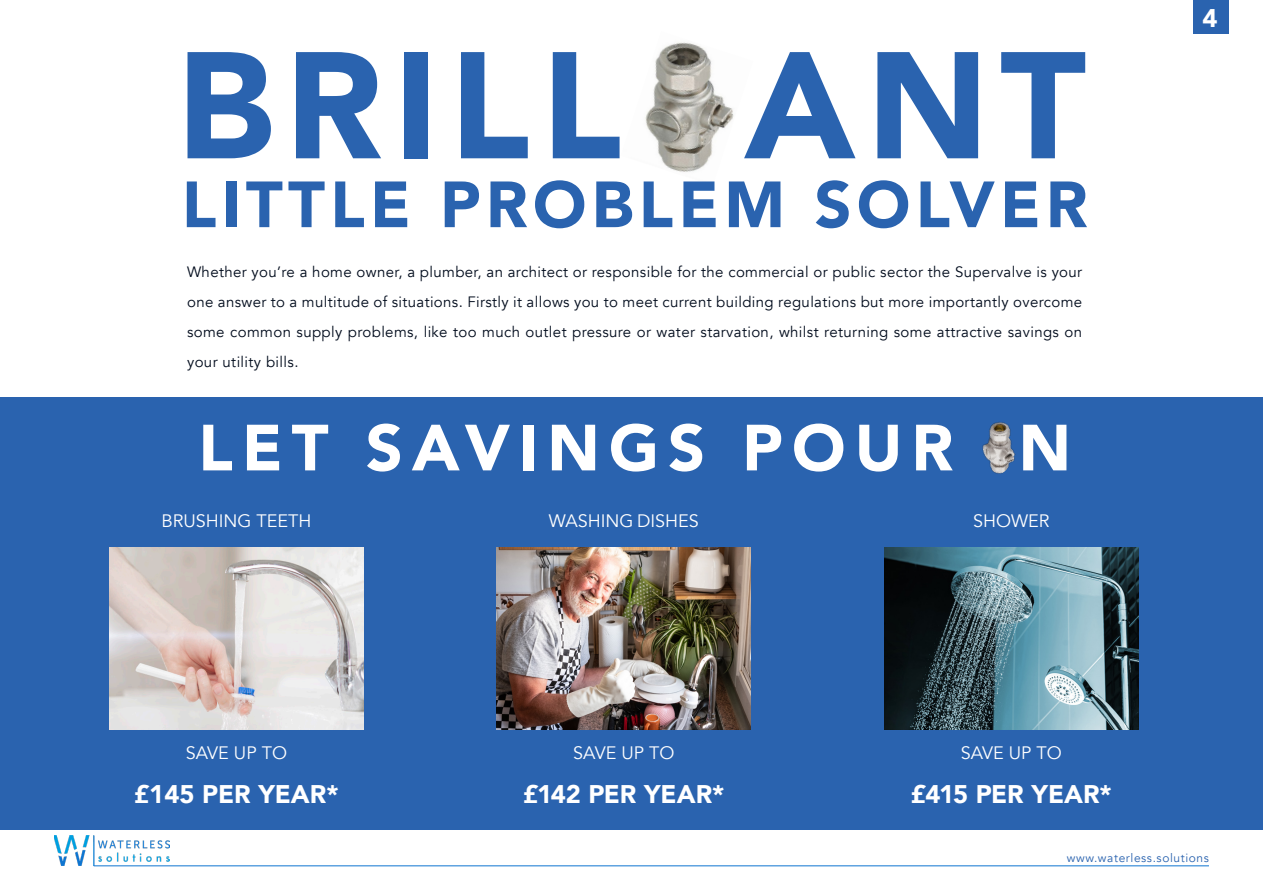
<style>
.page{position:relative;width:1263px;height:893px;background:#fff}
.page>*{position:absolute;margin:0;border:0;box-sizing:border-box;transform-origin:0 0}
.t1{font:900 150px "Avenir";letter-spacing:.075em;color:#2a63af}
.t2{font:900 64.5px "Avenir";letter-spacing:.08em;color:#2a63af}
.t3{font:900 64.5px "Avenir";letter-spacing:.14em;color:#fff}
.t4{font:900 25.5px "Avenir";color:#fff}
.t5{font:18px "Avenir";color:#fff}
.t6{font:15px/30px "Avenir";letter-spacing:.025em;color:#000b1c;text-align:justify}
.t7{font:12px "Avenir";letter-spacing:.05em;color:#2a63af}
.s1{font-family:"Futura";font-weight:500;font-size:21px}
</style>
<div class="page">
<div style="left:1193px;top:0;width:36px;height:34px;background:#2a63af"></div>
<img style="left:54px;top:836px;width:116px;height:30px">
<hr style="left:94px;top:865px;width:1115px;height:1px;background:#0f75d0">
<hr style="left:94px;top:835px;width:1px;height:31px;background:#0f75d0">
<img style="left:645px;top:42px;width:89px;height:130px">
<div style="left:0;top:397px;width:1263px;height:433px;background:#2a63af"></div>
<img style="left:109px;top:547px;width:255px;height:183px">
<img style="left:497px;top:547px;width:254px;height:183px">
<img style="left:884px;top:547px;width:254px;height:183px">
<img style="left:982px;top:422px;width:34px;height:52px">
<p class="t1" style="left:177px;top:-22px;width:911px">BRILL ANT</p>
<p class="t2" style="left:182px;top:149px;width:907px">LITTLE PROBLEM SOLVER</p>
<p class="t6" style="left:187px;top:257px;width:897px">Whether you’re a home owner, a plumber, an architect or responsible for the commercial or public sector the Supervalve is your one answer to a multitude of situations. Firstly it allows you to meet current building regulations but more importantly overcome some common supply problems, like too much outlet pressure or water starvation, whilst returning some attractive savings on your utility bills.</p>
<p class="t3" style="left:198px;top:393px;width:874px">LET SAVINGS POUR N</p>
<p class="t5" style="left:161px;top:510px;width:152px">BRUSHING TEETH</p>
<p class="t5" style="left:549px;top:510px;width:152px">WASHING DISHES</p>
<p class="t5" style="left:973px;top:510px;width:78px">SHOWER</p>
<p class="t5" style="left:186px;top:742px;width:103px">SAVE UP TO</p>
<p class="t4" style="left:134px;top:772px;width:206px">£145 PER YEAR*</p>
<p class="t4" style="left:523px;top:772px;width:203px">£142 PER YEAR*</p>
<p class="t4" style="left:911px;top:772px;width:203px">£415 PER YEAR*</p>
<p class="t5" style="left:573px;top:742px;width:103px">SAVE UP TO</p>
<p class="t5" style="left:961px;top:742px;width:103px">SAVE UP TO</p>
<h3 class="t4" style="left:1202px;top:-3px;width:17px">4<span class="s1">4</span></h3>
<p class="t7" style="left:1067px;top:850px;width:144px">www.waterless.solutions</p>
</div>
